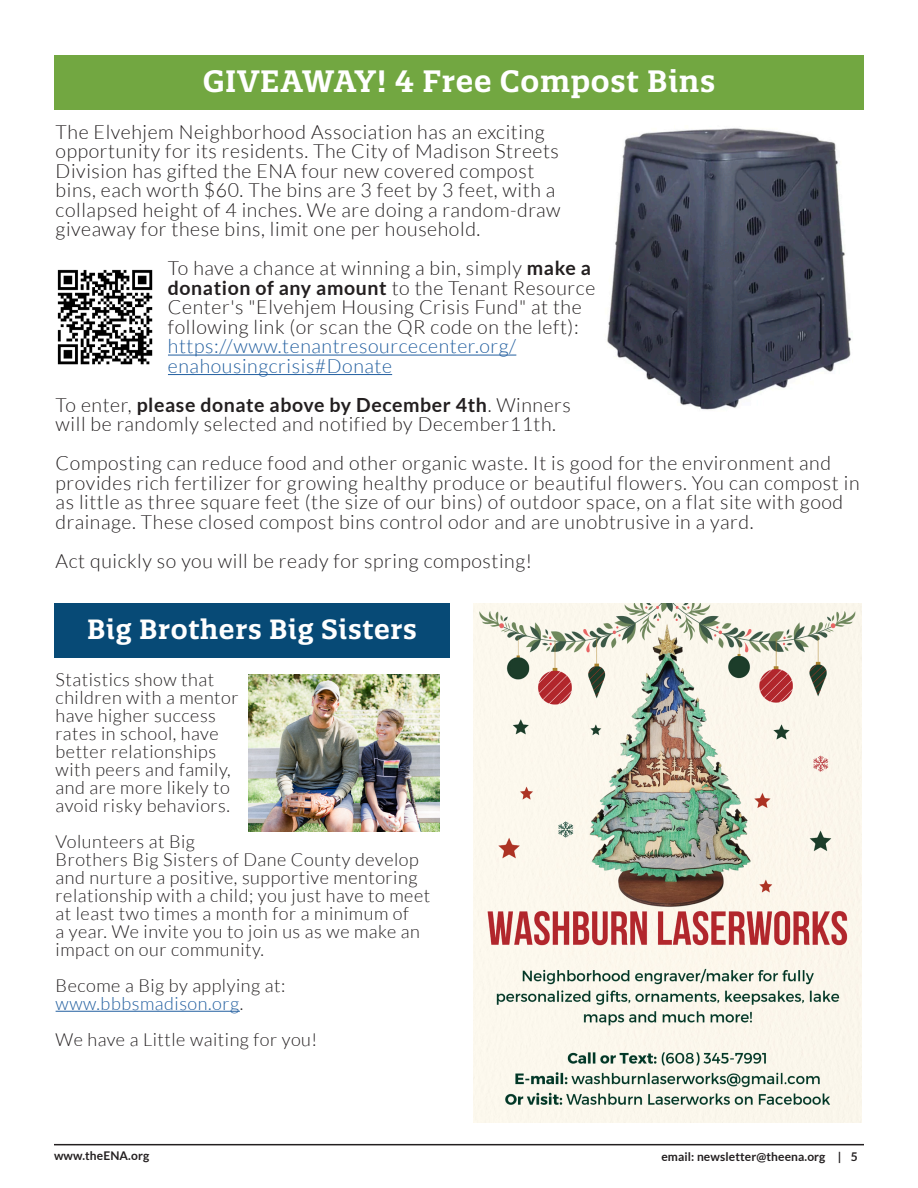
<style>
.page{position:relative;width:918px;height:1188px;background:#fff}
.page>*{position:absolute;margin:0;border:0;box-sizing:border-box;transform-origin:0 0}
.Headline{font:600 30px "Quatro Slab";letter-spacing:.025em;color:#fff}
.Headline-2{font:600 27px "Quatro Slab";letter-spacing:.025em;color:#fff}
.Body_Copy{font:300 19.5px/19.5px "Lato";letter-spacing:.03em;color:#231f20}
.Body_Copy-2{font:300 19.5px/19.5px "Lato";letter-spacing:.03em;color:#215e9f}
.Body_Copy-3{font:300 18px/18px "Lato";letter-spacing:.03em;color:#231f20}
.Body_Copy-4{font:300 18px "Lato";letter-spacing:.03em;color:#215e9f}
.t1{font:700 12px "Lato";letter-spacing:.01em;color:#231f20}
.s1{font-weight:700}
.s2{color:#231f20}
</style>
<div class="page">
<hr style="left:54px;top:1144px;width:810px;height:1px;background:#231f20">
<div style="left:54px;top:55px;width:810px;height:54px;background:#72a741"></div>
<hr style="left:168px;top:355px;width:348px;height:1px;background:#215e9f">
<hr style="left:168px;top:374px;width:224px;height:1px;background:#215e9f">
<div style="left:54px;top:604px;width:395px;height:54px;background:#074a76"></div>
<hr style="left:56px;top:1011px;width:184px;height:1px;background:#215e9f">
<img style="left:248px;top:674px;width:192px;height:157px">
<img style="left:57px;top:269px;width:96px;height:96px">
<img style="left:607px;top:128px;width:244px;height:282px">
<img style="left:473px;top:604px;width:389px;height:518px">
<p class="Headline" style="left:203px;top:62px;width:514px">GIVEAWAY! 4 Free Compost Bins</p>
<p class="Body_Copy" style="left:56px;top:122px;width:506px">The Elvehjem Neighborhood Association has an exciting opportunity for its residents. The City of Madison Streets Division has gifted the ENA four new covered compost bins, each worth $60. The bins are 3 feet by 3 feet, with a collapsed height of 4 inches. We are doing a random-draw giveaway for these bins, limit one per household.</p>
<p class="Body_Copy" style="left:168px;top:259px;width:429px">To have a chance at winning a bin, simply <span class="s1">make a donation of any amount</span> to the Tenant Resource Center's "Elvehjem Housing Crisis Fund" at the following link (or scan the QR code on the left):</p>
<p class="Body_Copy-2" style="left:168px;top:337px;width:350px">https://www.tenantresourcecenter.org/ enahousingcrisis#Donate</p>
<p class="Body_Copy" style="left:56px;top:395px;width:517px">To enter, <span class="s1">please donate above by December 4th</span>. Winners will be randomly selected and notified by December11th.</p>
<p class="Body_Copy" style="left:56px;top:454px;width:805px">Composting can reduce food and other organic waste. It is good for the environment and provides rich fertilizer for growing healthy produce or beautiful flowers. You can compost in as little as three square feet (the size of our bins) of outdoor space, on a flat site with good drainage. These closed compost bins control odor and are unobtrusive in a yard.</p>
<p class="Body_Copy" style="left:56px;top:551px;width:478px">Act quickly so you will be ready for spring composting!</p>
<p class="Headline-2" style="left:87px;top:612px;width:331px">Big Brothers Big Sisters</p>
<p class="Body_Copy-3" style="left:56px;top:670px;width:185px">Statistics show that children with a mentor have higher success rates in school, have better relationships with peers and family, and are more likely to avoid risky behaviors.</p>
<p class="Body_Copy-3" style="left:56px;top:832px;width:376px">Volunteers at Big<br>Brothers Big Sisters of Dane County develop and nurture a positive, supportive mentoring relationship with a child; you just have to meet at least two times a month for a minimum of<br>a year. We invite you to join us as we make an impact on our community.</p>
<p class="Body_Copy-3" style="left:56px;top:976px;width:231px">Become a Big by applying at:</p>
<p class="Body_Copy-4" style="left:56px;top:994px;width:189px">www.bbbsmadison.org<span class="s2">.</span></p>
<p class="Body_Copy-3" style="left:56px;top:1030px;width:263px">We have a Little waiting for you!</p>
<p class="t1" style="left:54px;top:1149px;width:97px">www.theENA.org</p>
<p class="t1" style="left:661px;top:1149px;width:198px">email: newsletter@theena.org | 5</p>
</div>
